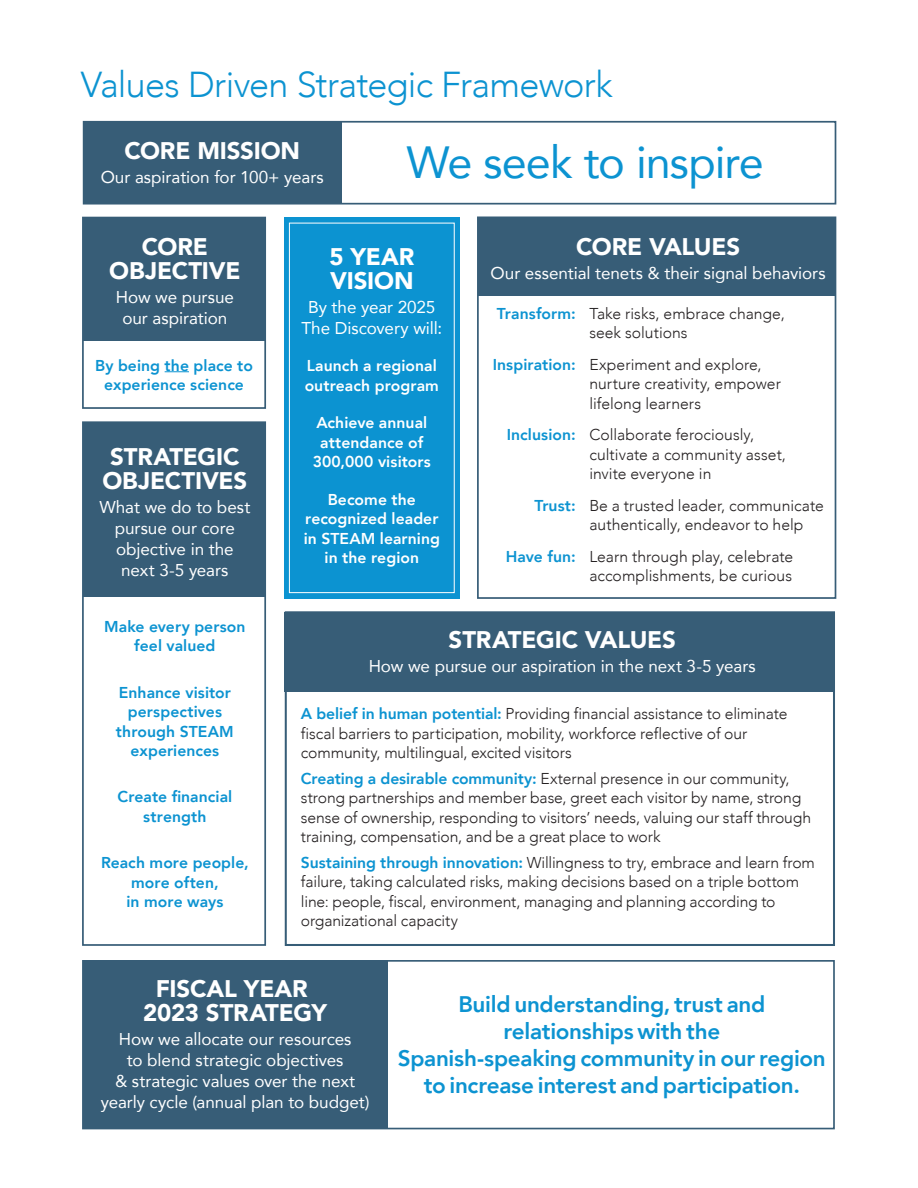
<style>
.page{position:relative;width:918px;height:1188px;background:#fff}
.page>*{position:absolute;margin:0;border:0;box-sizing:border-box;transform-origin:0 0}
.t1{font:45px "Avenir";letter-spacing:-.025em;color:#0c93d1}
.t2{font:300 36px "Avenir";letter-spacing:-.02em;color:#0c93d1}
.t3{font:900 24px/24px "Avenir";letter-spacing:-.01em;color:#fff;text-align:center}
.t4{font:800 22.5px/27px "Avenir";letter-spacing:-.01em;color:#0c93d1;text-align:center}
.t5{font:17.1px/21px "Avenir";letter-spacing:-.005em;color:#fff;text-align:center}
.t6{font:300 15.75px/19.5px "Avenir";letter-spacing:-.005em;color:#231f20}
.t7{font:800 15.75px/19.5px "Avenir";letter-spacing:.005em;color:#0c93d1;text-align:center}
.t8{font:800 15.75px/19.5px "Avenir";letter-spacing:.005em;color:#fff;text-align:center}
.s1{font-weight:800;color:#0c93d1}
</style>
<div class="page">
<div style="left:284px;top:217px;width:175px;height:381px;background:#0c93d1"></div>
<div style="left:289px;top:223px;width:165px;height:370px;border:1px solid #fff"></div>
<div style="left:82px;top:217px;width:184px;height:192px;border:2px solid #375d77"></div>
<div style="left:82px;top:421px;width:184px;height:525px;border:2px solid #375d77"></div>
<div style="left:285px;top:611px;width:550px;height:335px;border:2px solid #375d77"></div>
<div style="left:477px;top:217px;width:359px;height:382px;border:2px solid #375d77"></div>
<div style="left:83px;top:218px;width:182px;height:123px;background:#375d77"></div>
<div style="left:84px;top:122px;width:258px;height:82px;background:#375d77"></div>
<div style="left:83px;top:121px;width:753px;height:84px;border:2px solid #375d77"></div>
<svg style="left:165px;top:371px;width:24px;height:1px"></svg>
<div style="left:478px;top:217px;width:358px;height:79px;background:#375d77"></div>
<div style="left:83px;top:422px;width:182px;height:175px;background:#375d77"></div>
<div style="left:285px;top:613px;width:549px;height:79px;background:#375d77"></div>
<div style="left:83px;top:960px;width:304px;height:168px;background:#375d77"></div>
<div style="left:82px;top:960px;width:753px;height:169px;border:2px solid #375d77"></div>
<h2 class="t2" style="left:81px;top:63px;width:533px">Values Driven Strategic Framework</h2>
<h1 class="t1" style="left:406px;top:127px;width:359px">We seek to inspire</h1>
<h3 class="t3" style="left:124px;top:138px;width:177px">CORE MISSION</h3>
<p class="t5" style="left:101px;top:167px;width:225px">Our aspiration for 100+ years</p>
<h3 class="t3" style="left:109px;top:234px;width:133px">CORE<br>OBJECTIVE</h3>
<p class="t5" style="left:116px;top:286px;width:120px">How we pursue our aspiration</p>
<p class="t7" style="left:95px;top:355px;width:159px">By being the place to experience science</p>
<h3 class="t3" style="left:103px;top:444px;width:146px">STRATEGIC<br>OBJECTIVES</h3>
<p class="t5" style="left:99px;top:496px;width:152px">What we do to best pursue our core objective in the next 3-5 years</p>
<p class="t7" style="left:104px;top:616px;width:143px">Make every person feel valued</p>
<p class="t7" style="left:116px;top:682px;width:119px">Enhance visitor perspectives through STEAM experiences</p>
<p class="t7" style="left:117px;top:787px;width:116px">Create financial strength</p>
<p class="t7" style="left:101px;top:853px;width:149px">Reach more people, more often,<br>in more ways</p>
<h3 class="t3" style="left:329px;top:244px;width:86px;text-align:left">5 YEAR<br>VISION</h3>
<p class="t5" style="left:301px;top:296px;width:142px">By the year 2025<br>The Discovery will:</p>
<p class="t8" style="left:305px;top:356px;width:136px;text-align:left">Launch a regional outreach program</p>
<p class="t8" style="left:313px;top:413px;width:120px">Achieve annual attendance of<br>300,000 visitors</p>
<p class="t8" style="left:304px;top:490px;width:138px">Become the recognized leader in STEAM learning in the region</p>
<h3 class="t3" style="left:576px;top:234px;width:165px">CORE VALUES</h3>
<p class="t5" style="left:491px;top:262px;width:337px">Our essential tenets &amp; their signal behaviors</p>
<p class="t7" style="left:497px;top:303px;width:80px">Transform:</p>
<p class="t7" style="left:493px;top:354px;width:84px">Inspiration:</p>
<p class="t7" style="left:507px;top:425px;width:70px">Inclusion:</p>
<p class="t7" style="left:534px;top:495px;width:43px">Trust:</p>
<p class="t7" style="left:506px;top:546px;width:71px">Have fun:</p>
<p class="t6" style="left:589px;top:303px;width:197px">Take risks, embrace change, seek solutions</p>
<p class="t6" style="left:589px;top:354px;width:193px">Experiment and explore, nurture creativity, empower lifelong learners</p>
<p class="t6" style="left:589px;top:425px;width:198px">Collaborate ferociously, cultivate a community asset, invite everyone in</p>
<p class="t6" style="left:589px;top:495px;width:236px">Be a trusted leader, communicate authentically, endeavor to help</p>
<p class="t6" style="left:589px;top:546px;width:205px">Learn through play, celebrate accomplishments, be curious</p>
<h3 class="t3" style="left:449px;top:628px;width:229px">STRATEGIC VALUES</h3>
<p class="t5" style="left:369px;top:656px;width:389px">How we pursue our aspiration in the next 3-5 years</p>
<p class="t6" style="left:301px;top:704px;width:488px"><span class="s1">A belief in human potential:</span> Providing financial assistance to eliminate fiscal barriers to participation, mobility, workforce reflective of our community, multilingual, excited visitors</p>
<p class="t6" style="left:301px;top:768px;width:512px"><span class="s1">Creating a desirable community:</span> External presence in our community, strong partnerships and member base, greet each visitor by name, strong sense of ownership, responding to visitors’ needs, valuing our staff through training, compensation, and be a great place to work</p>
<p class="t6" style="left:301px;top:852px;width:516px"><span class="s1">Sustaining through innovation:</span> Willingness to try, embrace and learn from failure, taking calculated risks, making decisions based on a triple bottom line: people, fiscal, environment, managing and planning according to organizational capacity</p>
<h3 class="t3" style="left:143px;top:976px;width:186px">FISCAL YEAR<br>2023 STRATEGY</h3>
<p class="t5" style="left:101px;top:1028px;width:270px">How we allocate our resources<br>to blend strategic objectives<br>&amp; strategic values over the next yearly cycle (annual plan to budget)</p>
<h3 class="t4" style="left:398px;top:990px;width:430px">Build understanding, trust and relationships with the<br>Spanish-speaking community in our region to increase interest and participation.</h3>
</div>
